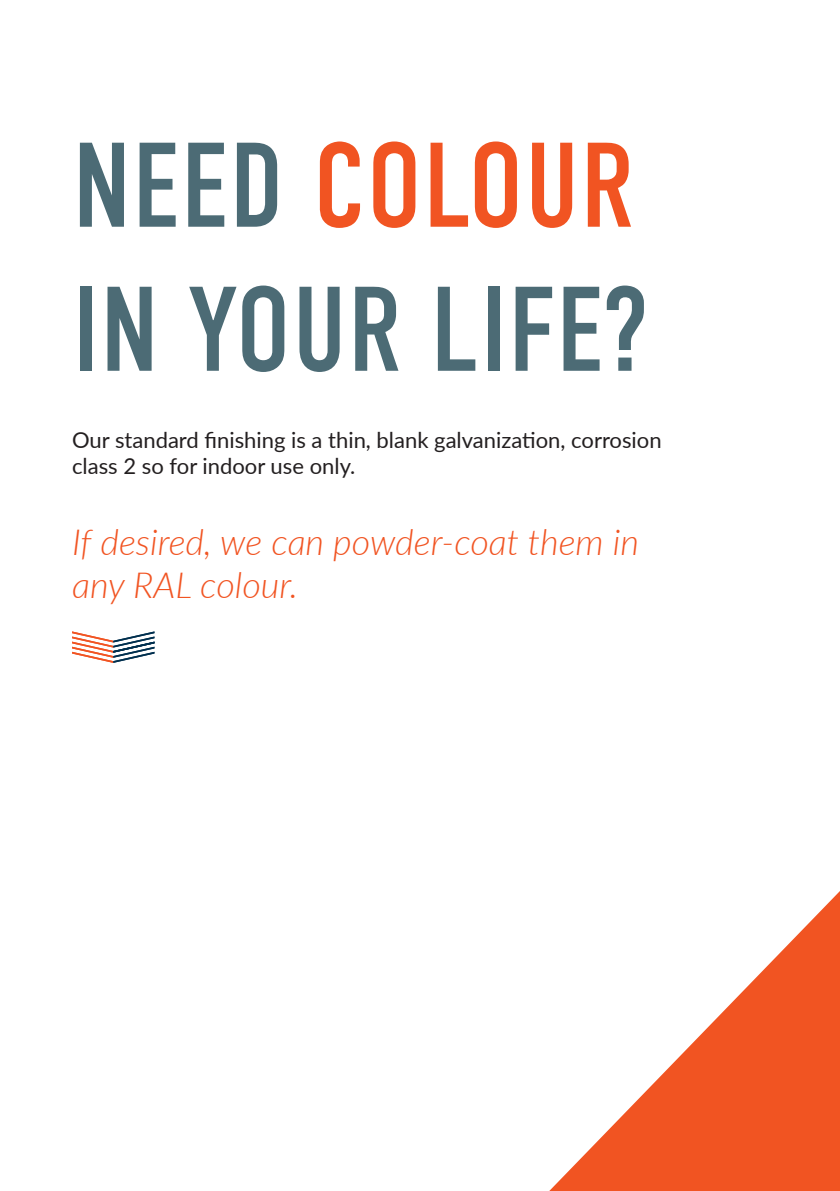
<style>
.page{position:relative;width:840px;height:1191px;background:#fff}
.page>*{position:absolute;margin:0;border:0;box-sizing:border-box;transform-origin:0 0}
.TITLES{font:120px/144px "DIN Condensed";letter-spacing:.01em;color:#4c6b75}
.Copy{font:italic 300 36px/43.2px "Lato";color:#f15422}
.Copy-2{font:22px/26.4px "Lato";color:#231f20}
.s1{color:#f15422}
</style>
<div class="page">
<svg style="left:549px;top:892px;width:290px;height:299px"></svg>
<svg style="left:72px;top:631px;width:82px;height:32px"></svg>
<p class="TITLES" style="left:73px;top:116px;width:575px">NEED <span class="s1">COLOUR<br></span>IN YOUR LIFE?</p>
<p class="Copy-2" style="left:72px;top:426px;width:590px">Our standard finishing is a thin, blank galvanization, corrosion class 2 so for indoor use only.</p>
<p class="Copy" style="left:72px;top:519px;width:568px">If desired, we can powder-coat them in any RAL colour.</p>
</div>
